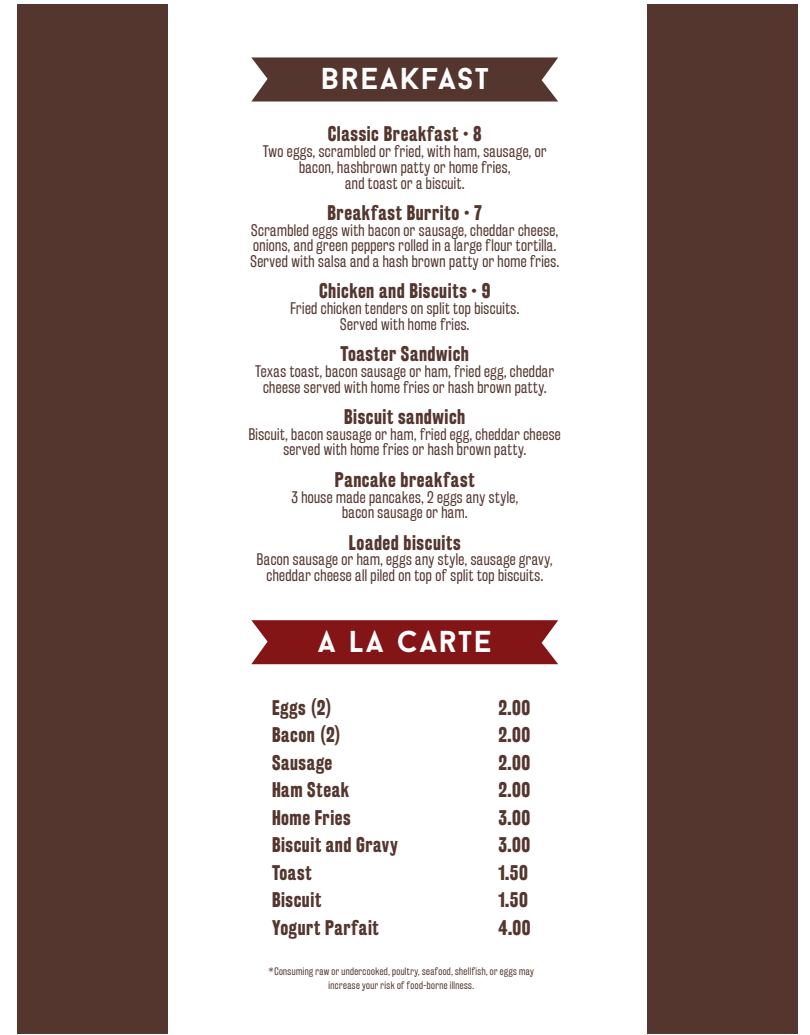
<style>
.page{position:relative;width:810px;height:1035px;background:#fff}
.page>*{position:absolute;margin:0;border:0;box-sizing:border-box;transform-origin:0 0}
.t1{font:700 30.12px "Baron Neue";letter-spacing:.06em;color:#fff}
.t2{font:700 18.62px "Rakesly Rg";letter-spacing:.03em;color:#54362e}
.t3{font:14.75px/15.8px "Rakesly Bk";letter-spacing:.03em;color:#54362e;text-align:center}
.t4{font:9.5px/14.2px "Rakesly Bk";letter-spacing:.045em;color:#54362e;text-align:center}
</style>
<div class="page">
<svg style="left:251px;top:57px;width:307px;height:45px;background:#60443d"></svg>
<svg style="left:251px;top:620px;width:307px;height:44px;background:#8b2224"></svg>
<div style="left:17px;top:4px;width:151px;height:1029px;background:#54362e"></div>
<div style="left:647px;top:4px;width:151px;height:1029px;background:#54362e"></div>
<h1 class="t1" style="left:321px;top:60px;width:169px">BREAKFAST</h1>
<p class="t2" style="left:328px;top:123px;width:155px">Classic Breakfast • 8</p>
<p class="t3" style="left:263px;top:144px;width:285px">Two eggs, scrambled or fried, with ham, sausage, or bacon, hashbrown patty or home fries,<br>and toast or a biscuit.</p>
<p class="t2" style="left:328px;top:202px;width:156px">Breakfast Burrito • 7</p>
<p class="t3" style="left:251px;top:222px;width:310px;text-align:left">Scrambled eggs with bacon or sausage, cheddar cheese, onions, and green peppers rolled in a large flour tortilla.<br>Served with salsa and a hash brown patty or home fries.</p>
<p class="t2" style="left:319px;top:280px;width:173px">Chicken and Biscuits • 9</p>
<p class="t3" style="left:290px;top:301px;width:230px">Fried chicken tenders on split top biscuits.<br>Served with home fries.</p>
<p class="t2" style="left:341px;top:343px;width:130px">Toaster Sandwich</p>
<p class="t3" style="left:255px;top:363px;width:301px">Texas toast, bacon sausage or ham, fried egg, cheddar cheese served with home fries or hash brown patty.</p>
<p class="t2" style="left:344px;top:406px;width:123px">Biscuit sandwich</p>
<p class="t3" style="left:249px;top:426px;width:314px">Biscuit, bacon sausage or ham, fried egg, cheddar cheese served with home fries or hash brown patty.</p>
<p class="t2" style="left:335px;top:468px;width:141px">Pancake breakfast</p>
<p class="t3" style="left:291px;top:489px;width:228px">3 house made pancakes, 2 eggs any style, bacon sausage or ham.</p>
<p class="t2" style="left:349px;top:531px;width:113px">Loaded biscuits</p>
<p class="t3" style="left:257px;top:552px;width:297px">Bacon sausage or ham, eggs any style, sausage gravy, cheddar cheese all piled on top of split top biscuits.</p>
<h1 class="t1" style="left:318px;top:622px;width:175px">A LA CARTE</h1>
<p class="t2" style="left:272px;top:696px;width:61px">Eggs (2)</p>
<p class="t2" style="left:498px;top:696px;width:33px">2.00</p>
<p class="t2" style="left:272px;top:724px;width:70px">Bacon (2)</p>
<p class="t2" style="left:498px;top:724px;width:33px">2.00</p>
<p class="t2" style="left:272px;top:751px;width:62px">Sausage</p>
<p class="t2" style="left:498px;top:751px;width:33px">2.00</p>
<p class="t2" style="left:272px;top:779px;width:79px">Ham Steak</p>
<p class="t2" style="left:498px;top:779px;width:33px">2.00</p>
<p class="t2" style="left:272px;top:806px;width:80px">Home Fries</p>
<p class="t2" style="left:498px;top:806px;width:33px">3.00</p>
<p class="t2" style="left:272px;top:834px;width:127px">Biscuit and Gravy</p>
<p class="t2" style="left:498px;top:834px;width:33px">3.00</p>
<p class="t2" style="left:272px;top:861px;width:41px">Toast</p>
<p class="t2" style="left:498px;top:861px;width:31px">1.50</p>
<p class="t2" style="left:272px;top:889px;width:51px">Biscuit</p>
<p class="t2" style="left:498px;top:889px;width:31px">1.50</p>
<p class="t2" style="left:272px;top:916px;width:108px">Yogurt Parfait</p>
<p class="t2" style="left:498px;top:916px;width:34px">4.00</p>
<p class="t4" style="left:269px;top:964px;width:267px">*Consuming raw or undercooked, poultry, seafood, shellfish, or eggs may increase your risk of food-borne illness.</p>
</div>
